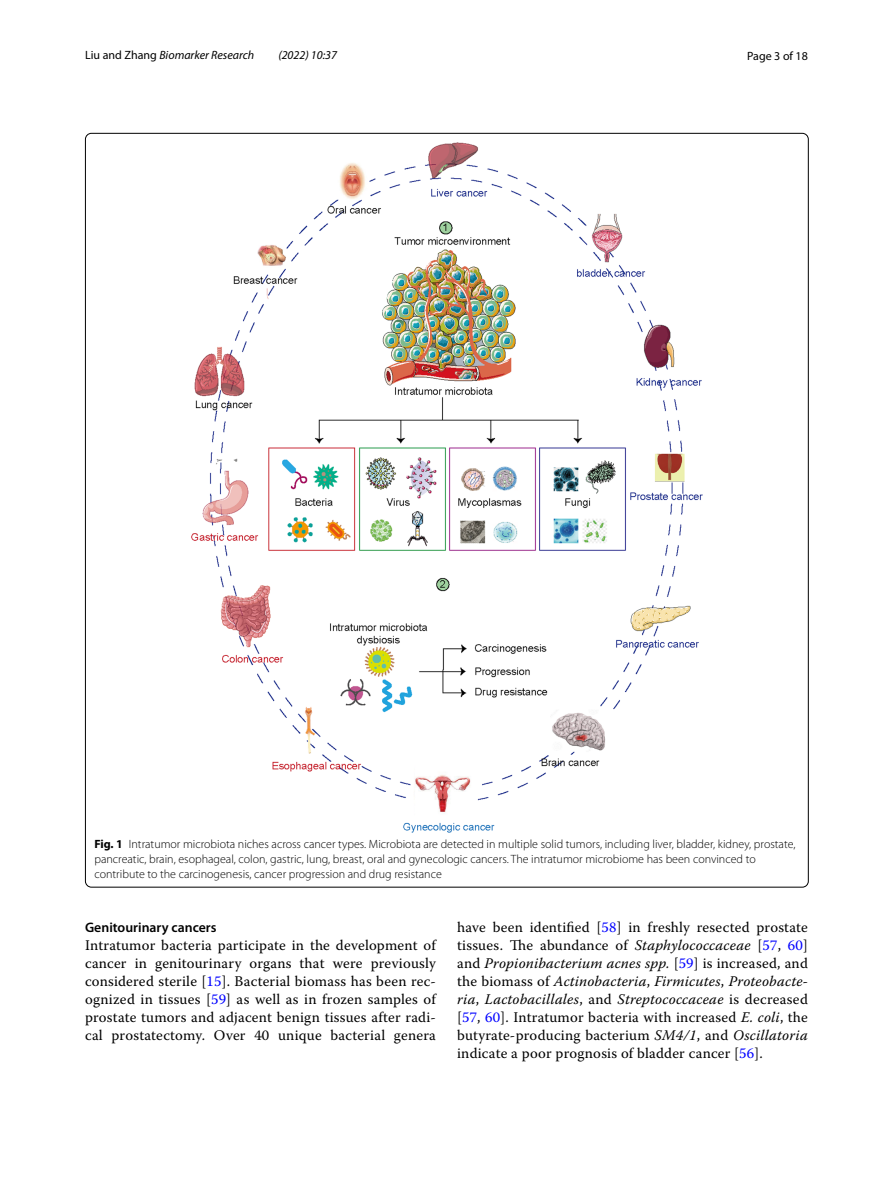
<style>
.page{position:relative;width:893px;height:1187px;background:#fff}
.page>*{position:absolute;margin:0;border:0;box-sizing:border-box;transform-origin:0 0}
.t1{font:14.7px/18px "Warnock Pro";letter-spacing:.015em;color:#000;text-align:justify}
.t2{font:600 13.8px "Myriad Pro";color:#000}
.t3{font:300 12px/15px "Myriad Pro";color:#000}
.t4{font:italic 12px "Myriad Pro";color:#000}
.t5{font:12px "Myriad Pro";color:#000}
.s1{font-style:normal}
.s2{font-weight:700}
.s3{color:#00f}
.s4{font-style:italic}
</style>
<div class="page">
<img style="left:192px;top:142px;width:510px;height:690px">
<p class="t4" style="left:85px;top:48px;width:171px"><span class="s1">Liu and Zhang</span> Biomarker Research</p>
<p class="t4" style="left:278px;top:48px;width:60px">(2022) 10:37</p>
<p class="t5" style="left:747px;top:48px;width:62px">Page 3 of 18</p>
<p class="t3" style="left:94px;top:836px;width:702px"><span class="s2">Fig. 1</span> Intratumor microbiota niches across cancer types. Microbiota are detected in multiple solid tumors, including liver, bladder, kidney, prostate, pancreatic, brain, esophageal, colon, gastric, lung, breast, oral and gynecologic cancers. The intratumor microbiome has been convinced to contribute to the carcinogenesis, cancer progression and drug resistance</p>
<p class="t2" style="left:85px;top:918px;width:133px">Genitourinary cancers</p>
<p class="t1" style="left:85px;top:935px;width:352px">Intratumor bacteria participate in the development of cancer in genitourinary organs that were previously considered sterile [<span class="s3">15</span>]. Bacterial biomass has been rec&shy;ognized in tissues [<span class="s3">59</span>] as well as in frozen samples of prostate tumors and adjacent benign tissues after radi&shy;cal prostatectomy. Over 40 unique bacterial genera</p>
<p class="t1" style="left:457px;top:917px;width:352px">have been identified [<span class="s3">58</span>] in freshly resected prostate tissues. The abundance of <span class="s4">Staphylococcaceae</span> [<span class="s3">57</span>, <span class="s3">60</span>] and <span class="s4">Propionibacterium acnes spp.</span> [<span class="s3">59</span>] is increased, and the biomass of <span class="s4">Actinobacteria</span>, <span class="s4">Firmicutes</span>, <span class="s4">Proteobacte&shy;ria</span>, <span class="s4">Lactobacillales</span>, and <span class="s4">Streptococcaceae</span> is decreased [<span class="s3">57</span>, <span class="s3">60</span>]. Intratumor bacteria with increased <span class="s4">E. coli</span>, the butyrate-producing bacterium <span class="s4">SM4/1</span>, and <span class="s4">Oscillatoria </span>indicate a poor prognosis of bladder cancer [<span class="s3">56</span>].</p>
</div>
